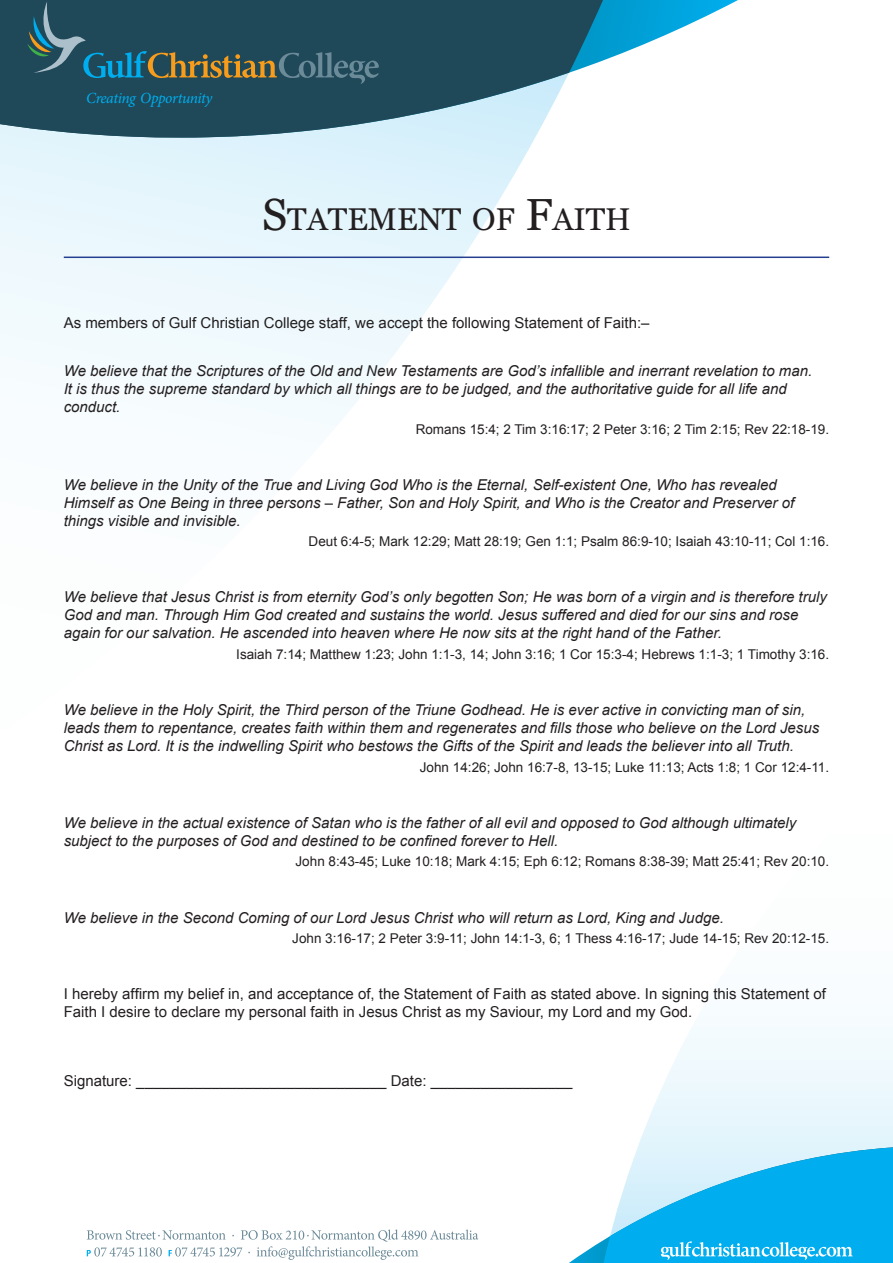
<style>
.page{position:relative;width:893px;height:1263px;background:#fff}
.page>*{position:absolute;margin:0;border:0;box-sizing:border-box;transform-origin:0 0}
.t1{font:31.5px "Georgia";color:#231f20}
.t2{font:italic 15.45px "Minion Pro";letter-spacing:-.03em;color:#00aeef}
.t3{font:italic 15px/18px "Arial";color:#231f20}
.t4{font:15px/18px "Arial";color:#231f20}
.t5{font:13.5px "Arial";color:#231f20}
.s1{font-size:45px}
</style>
<div class="page">
<svg style="left:0;top:0;width:738px;height:158px"></svg>
<svg style="left:27px;top:2px;width:352px;height:82px;background:#2c535e"></svg>
<svg style="left:581px;top:1146px;width:312px;height:117px;background:#55c8f3"></svg>
<svg style="left:87px;top:1229px;width:391px;height:31px"></svg>
<hr style="left:64px;top:257px;width:765px;height:1px;background:#253f8e">
<p class="t2" style="left:86px;top:87px;width:128px">Creating Opportunity</p>
<p class="t1" style="left:262px;top:200px;width:370px"><span class="s1">S</span>TATEMENT OF <span class="s1">F</span>AITH</p>
<p class="t4" style="left:64px;top:314px;width:587px">As members of Gulf Christian College staff, we accept the following Statement of Faith:–</p>
<p class="t3" style="left:64px;top:361px;width:750px">We believe that the Scriptures of the Old and New Testaments are God’s infallible and inerrant revelation to man.<br>It is thus the supreme standard by which all things are to be judged, and the authoritative guide for all life and conduct.</p>
<p class="t5" style="left:416px;top:420px;width:415px">Romans 15:4; 2 Tim 3:16:17; 2 Peter 3:16; 2 Tim 2:15; Rev 22:18-19.</p>
<p class="t3" style="left:64px;top:476px;width:732px">We believe in the Unity of the True and Living God Who is the Eternal, Self-existent One, Who has revealed<br>Himself as One Being in three persons – Father, Son and Holy Spirit, and Who is the Creator and Preserver of things visible and invisible.</p>
<p class="t5" style="left:309px;top:533px;width:522px">Deut 6:4-5; Mark 12:29; Matt 28:19; Gen 1:1; Psalm 86:9-10; Isaiah 43:10-11; Col 1:16.</p>
<p class="t3" style="left:64px;top:588px;width:765px">We believe that Jesus Christ is from eternity God’s only begotten Son; He was born of a virgin and is therefore truly<br>God and man. Through Him God created and sustains the world. Jesus suffered and died for our sins and rose again for our salvation. He ascended into heaven where He now sits at the right hand of the Father.</p>
<p class="t5" style="left:236px;top:645px;width:594px">Isaiah 7:14; Matthew 1:23; John 1:1-3, 14; John 3:16; 1 Cor 15:3-4; Hebrews 1:1-3; 1 Timothy 3:16.</p>
<p class="t3" style="left:64px;top:701px;width:757px">We believe in the Holy Spirit, the Third person of the Triune Godhead. He is ever active in convicting man of sin, leads them to repentance, creates faith within them and regenerates and fills those who believe on the Lord Jesus<br>Christ as Lord. It is the indwelling Spirit who bestows the Gifts of the Spirit and leads the believer into all Truth.</p>
<p class="t5" style="left:420px;top:758px;width:411px">John 14:26; John 16:7-8, 13-15; Luke 11:13; Acts 1:8; 1 Cor 12:4-11.</p>
<p class="t3" style="left:64px;top:814px;width:734px">We believe in the actual existence of Satan who is the father of all evil and opposed to God although ultimately subject to the purposes of God and destined to be confined forever to Hell.</p>
<p class="t5" style="left:296px;top:853px;width:535px">John 8:43-45; Luke 10:18; Mark 4:15; Eph 6:12; Romans 8:38-39; Matt 25:41; Rev 20:10.</p>
<p class="t3" style="left:64px;top:908px;width:662px">We believe in the Second Coming of our Lord Jesus Christ who will return as Lord, King and Judge.</p>
<p class="t5" style="left:292px;top:929px;width:538px">John 3:16-17; 2 Peter 3:9-11; John 14:1-3, 6; 1 Thess 4:16-17; Jude 14-15; Rev 20:12-15.</p>
<p class="t4" style="left:64px;top:985px;width:764px">I hereby affirm my belief in, and acceptance of, the Statement of Faith as stated above. In signing this Statement of<br>Faith I desire to declare my personal faith in Jesus Christ as my Saviour, my Lord and my God.</p>
<p class="t4" style="left:64px;top:1072px;width:510px">Signature: ______________________________ Date: _________________</p>
</div>
